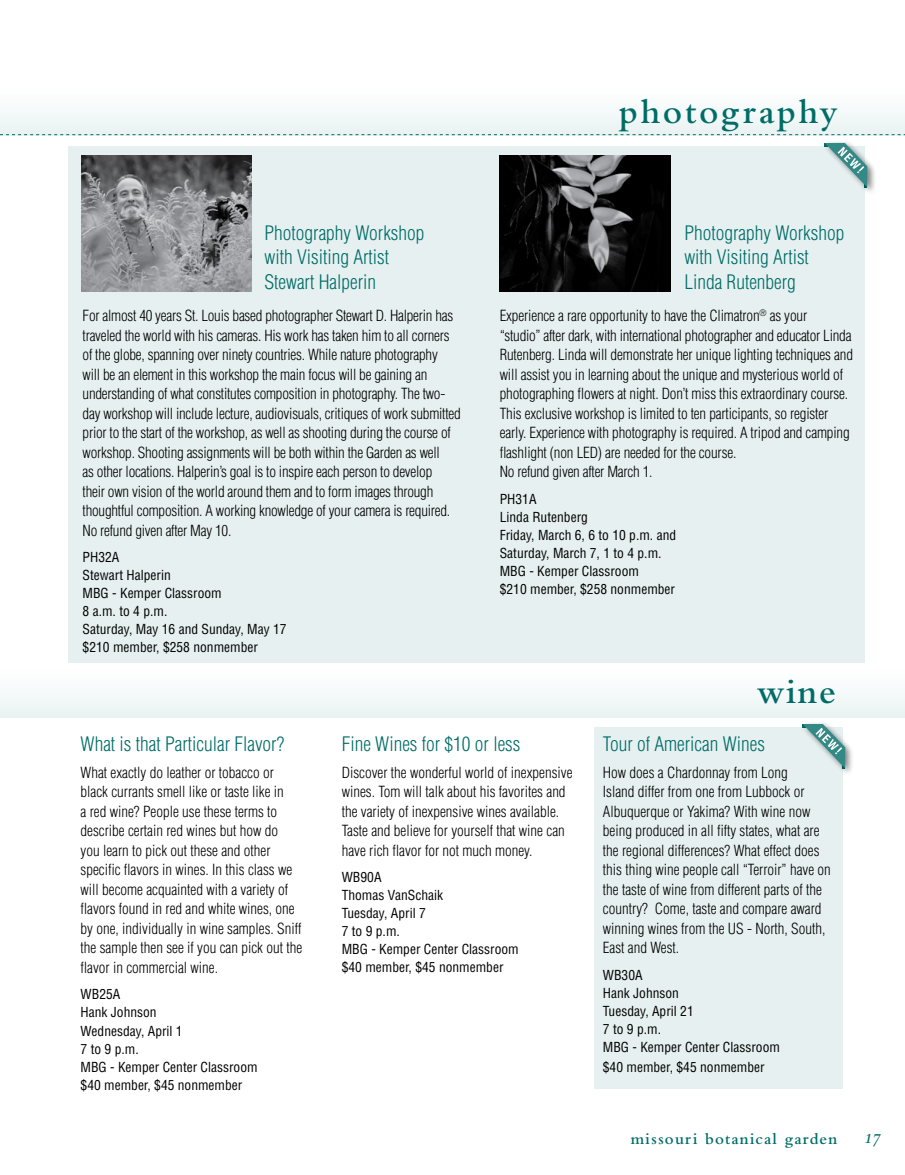
<style>
.page{position:relative;width:905px;height:1175px;background:#fff}
.page>*{position:absolute;margin:0;border:0;box-sizing:border-box;transform-origin:0 0}
.t1{font:36px "Bembo Semibold Os F";letter-spacing:.075em;color:#006c67}
.t2{font:300 condensed 19.5px/24px "Helvetica";color:#006c67}
.t3{font:16.5px "Bembo Semibold Os F";letter-spacing:.07em;color:#006c67}
.t4{font:300 condensed 15px/19.5px "Helvetica";letter-spacing:-.01em;color:#000}
.t5{font:condensed 13.5px/18px "Helvetica";color:#000}
.s1{font-family:"Bembo Italic Os F";font-size:21px}
</style>
<div class="page">
<div style="left:0;top:79px;width:904px;height:56px;background:#f7fafa"></div>
<svg style="left:0;top:134px;width:904px;height:1px"></svg>
<div style="left:594px;top:727px;width:248px;height:361px;background:#e6f0f0"></div>
<div style="left:0;top:662px;width:904px;height:56px;background:#f7fafa"></div>
<div style="left:68px;top:146px;width:796px;height:517px;background:#e6f0f0"></div>
<img style="left:81px;top:155px;width:171px;height:136px">
<img style="left:500px;top:155px;width:170px;height:136px">
<div style="left:799px;top:720px;width:72px;height:72px;background:#000;opacity:.5"></div>
<svg style="left:802px;top:724px;width:43px;height:44px"></svg>
<div style="left:821px;top:140px;width:72px;height:71px;background:#000;opacity:.5"></div>
<svg style="left:824px;top:143px;width:43px;height:44px"></svg>
<h1 class="t1" style="left:619px;top:92px;width:220px">photography</h1>
<h2 class="t2" style="left:264px;top:221px;width:161px">Photography Workshop with Visiting Artist<br>Stewart Halperin</h2>
<h2 class="t2" style="left:684px;top:221px;width:161px">Photography Workshop with Visiting Artist<br>Linda Rutenberg</h2>
<p class="t4" style="left:83px;top:306px;width:379px">For almost 40 years St. Louis based photographer Stewart D. Halperin has traveled the world with his cameras. His work has taken him to all corners of the globe, spanning over ninety countries. While nature photography<br>will be an element in this workshop the main focus will be gaining an understanding of what constitutes composition in photography. The two&shy;day workshop will include lecture, audiovisuals, critiques of work submitted prior to the start of the workshop, as well as shooting during the course of workshop. Shooting assignments will be both within the Garden as well<br>as other locations. Halperin’s goal is to inspire each person to develop<br>their own vision of the world around them and to form images through thoughtful composition. A working knowledge of your camera is required.<br>No refund given after May 10.</p>
<p class="t5" style="left:83px;top:548px;width:205px">PH32A<br>Stewart Halperin<br>MBG - Kemper Classroom<br>8 a.m. to 4 p.m.<br>Saturday, May 16 and Sunday, May 17 $210 member, $258 nonmember</p>
<p class="t4" style="left:500px;top:306px;width:355px">Experience a rare opportunity to have the Climatron<sup>®</sup> as your<br>“studio” after dark, with international photographer and educator Linda Rutenberg. Linda will demonstrate her unique lighting techniques and will assist you in learning about the unique and mysterious world of photographing flowers at night. Don’t miss this extraordinary course.<br>This exclusive workshop is limited to ten participants, so register early. Experience with photography is required. A tripod and camping flashlight (non LED) are needed for the course.<br>No refund given after March 1.</p>
<p class="t5" style="left:500px;top:490px;width:178px">PH31A<br>Linda Rutenberg<br>Friday, March 6, 6 to 10 p. m. and<br>Saturday, March 7, 1 to 4 p. m.<br>MBG - Kemper Classroom<br>$210 member, $258 nonmember</p>
<h1 class="t1" style="left:756px;top:671px;width:81px">wine</h1>
<h2 class="t2" style="left:81px;top:731px;width:205px">What is that Particular Flavor?</h2>
<p class="t4" style="left:81px;top:762px;width:223px">What exactly do leather or tobacco or black currants smell like or taste like in<br>a red wine? People use these terms to describe certain red wines but how do<br>you learn to pick out these and other specific flavors in wines. In this class we will become acquainted with a variety of flavors found in red and white wines, one by one, individually in wine samples. Sniff the sample then see if you can pick out the flavor in commercial wine.</p>
<p class="t5" style="left:81px;top:985px;width:178px">WB25A<br>Hank Johnson<br>Wednesday, April 1<br>7 to 9 p.m.<br>MBG - Kemper Center Classroom $40 member, $45 nonmember</p>
<h2 class="t2" style="left:342px;top:731px;width:180px">Fine Wines for $10 or less</h2>
<p class="t4" style="left:342px;top:762px;width:232px">Discover the wonderful world of inexpensive wines. Tom will talk about his favorites and the variety of inexpensive wines available.<br>Taste and believe for yourself that wine can have rich flavor for not much money.</p>
<p class="t5" style="left:342px;top:868px;width:178px">WB90A<br>Thomas VanSchaik<br>Tuesday, April 7<br>7 to 9 p.m.<br>MBG - Kemper Center Classroom $40 member, $45 nonmember</p>
<h2 class="t2" style="left:603px;top:731px;width:164px">Tour of American Wines</h2>
<p class="t4" style="left:603px;top:762px;width:229px">How does a Chardonnay from Long<br>Island differ from one from Lubbock or Albuquerque or Yakima? With wine now being produced in all fifty states, what are the regional differences? What effect does this thing wine people call “Terroir” have on the taste of wine from different parts of the country? Come, taste and compare award winning wines from the US - North, South, East and West.</p>
<p class="t5" style="left:603px;top:966px;width:178px">WB30A<br>Hank Johnson<br>Tuesday, April 21<br>7 to 9 p.m.<br>MBG - Kemper Center Classroom</p>
<p class="t5" style="left:603px;top:1057px;width:163px">$40 member, $45 nonmember</p>
<p class="t3" style="left:631px;top:1129px;width:251px">missouri botanical garden <span class="s1">17</span></p>
</div>
